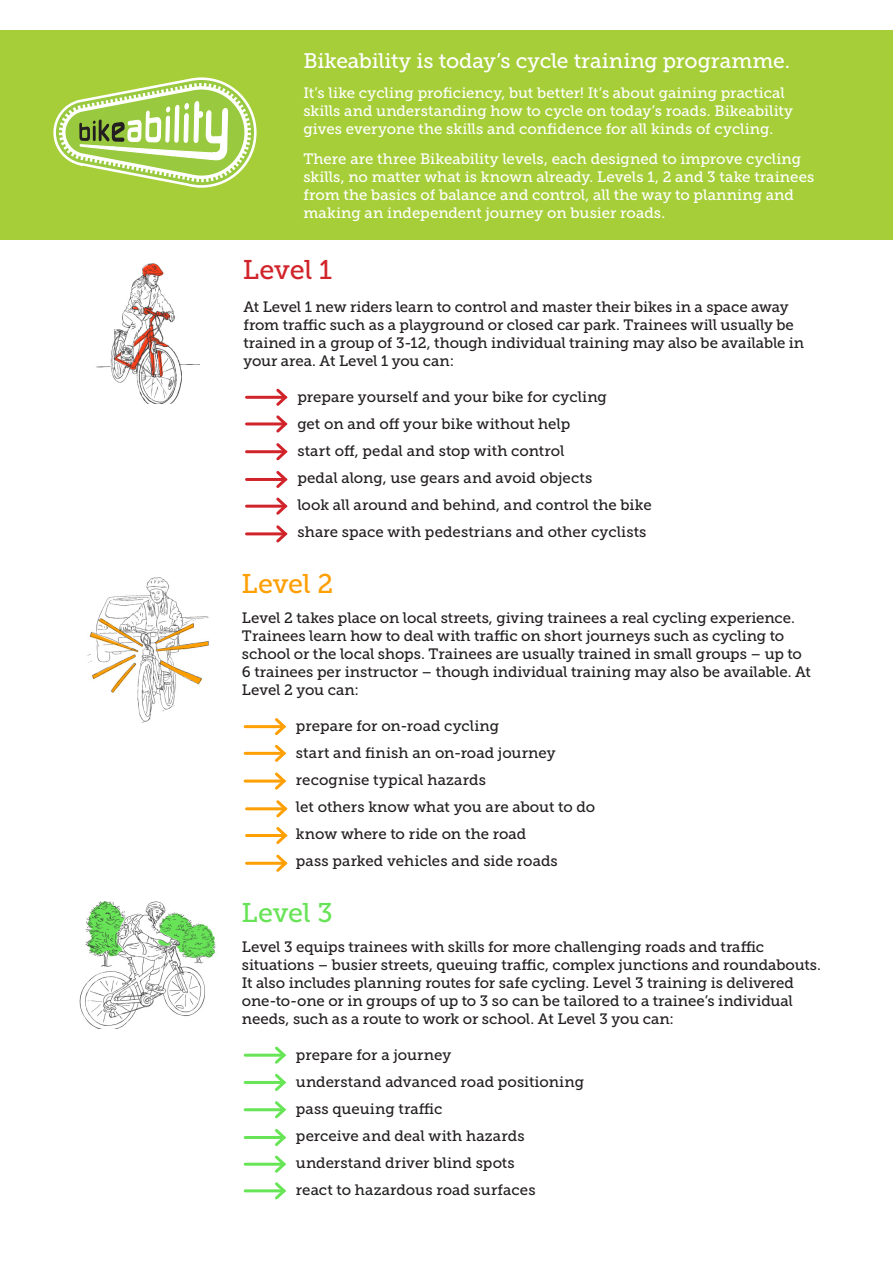
<style>
.page{position:relative;width:893px;height:1263px;background:#fff}
.page>*{position:absolute;margin:0;border:0;box-sizing:border-box;transform-origin:0 0}
.t1{font:27px "Museo Slab 500";letter-spacing:-.01em;color:#d1232a}
.t2{font:27px "Museo Slab 500";letter-spacing:-.01em;color:#fe9f03}
.t3{font:27px "Museo Slab 500";letter-spacing:-.01em;color:#68e357}
.t4{font:21px "Museo Slab 500";letter-spacing:-.005em;color:#fff}
.t5{font:15px/27px "Museo Slab 500";color:#231f20}
.t6{font:15px/18px "Museo Slab 500";color:#fff}
</style>
<div class="page">
<div style="left:0;top:30px;width:892px;height:210px;background:#a6ce39"></div>
<svg style="left:53px;top:77px;width:204px;height:111px"></svg>
<img style="left:96px;top:264px;width:104px;height:139px">
<img style="left:87px;top:578px;width:122px;height:144px">
<img style="left:79px;top:902px;width:137px;height:126px">
<hr style="left:247px;top:396px;width:38px;height:3px;background:#d1232a">
<hr style="left:245px;top:725px;width:39px;height:3px;background:#fe9f03">
<hr style="left:245px;top:1054px;width:39px;height:3px;background:#67e556">
<hr style="left:247px;top:450px;width:38px;height:3px;background:#d1232a">
<hr style="left:245px;top:779px;width:39px;height:3px;background:#fe9f03">
<hr style="left:245px;top:1108px;width:39px;height:3px;background:#67e556">
<hr style="left:247px;top:422px;width:38px;height:3px;background:#d1232a">
<hr style="left:245px;top:752px;width:39px;height:3px;background:#fe9f03">
<hr style="left:245px;top:1081px;width:39px;height:3px;background:#67e556">
<hr style="left:247px;top:478px;width:38px;height:3px;background:#d1232a">
<hr style="left:247px;top:807px;width:38px;height:3px;background:#fe9f03">
<hr style="left:245px;top:1136px;width:39px;height:3px;background:#67e556">
<hr style="left:247px;top:505px;width:38px;height:3px;background:#d1232a">
<svg style="left:274px;top:388px;width:14px;height:127px"></svg>
<hr style="left:247px;top:834px;width:38px;height:3px;background:#fe9f03">
<hr style="left:245px;top:1163px;width:39px;height:3px;background:#67e556">
<hr style="left:247px;top:532px;width:38px;height:3px;background:#d1232a">
<svg style="left:274px;top:525px;width:14px;height:18px"></svg>
<hr style="left:247px;top:862px;width:38px;height:3px;background:#fe9f03">
<svg style="left:272px;top:718px;width:16px;height:154px"></svg>
<hr style="left:245px;top:1189px;width:39px;height:3px;background:#67e556">
<svg style="left:272px;top:1046px;width:14px;height:154px"></svg>
<h2 class="t4" style="left:303px;top:49px;width:488px">Bikeability is today’s cycle training programme.</h2>
<p class="t6" style="left:303px;top:84px;width:491px">It’s like cycling proficiency, but better! It’s about gaining practical skills and understanding how to cycle on today’s roads. Bikeability gives everyone the skills and confidence for all kinds of cycling.</p>
<p class="t6" style="left:303px;top:150px;width:512px">There are three Bikeability levels, each designed to improve cycling skills, no matter what is known already. Levels 1, 2 and 3 take trainees from the basics of balance and control, all the way to planning and making an independent journey on busier roads.</p>
<h1 class="t1" style="left:243px;top:255px;width:90px">Level 1</h1>
<p class="t5" style="left:243px;top:298px;width:562px;line-height:18px">At Level 1 new riders learn to control and master their bikes in a space away from traffic such as a playground or closed car park. Trainees will usually be trained in a group of 3-12, though individual training may also be available in your area. At Level 1 you can:</p>
<p class="t5" style="left:297px;top:383px;width:356px">prepare yourself and your bike for cycling<br>get on and off your bike without help<br>start off, pedal and stop with control<br>pedal along, use gears and avoid objects<br>look all around and behind, and control the bike share space with pedestrians and other cyclists</p>
<h1 class="t2" style="left:242px;top:568px;width:93px">Level 2</h1>
<p class="t5" style="left:242px;top:608px;width:570px;line-height:18px">Level 2 takes place on local streets, giving trainees a real cycling experience.<br>Trainees learn how to deal with traffic on short journeys such as cycling to school or the local shops. Trainees are usually trained in small groups – up to 6 trainees per instructor – though individual training may also be available. At Level 2 you can:</p>
<p class="t5" style="left:296px;top:712px;width:301px">prepare for on-road cycling<br>start and finish an on-road journey recognise typical hazards<br>let others know what you are about to do know where to ride on the road<br>pass parked vehicles and side roads</p>
<h1 class="t3" style="left:242px;top:898px;width:93px">Level 3</h1>
<p class="t5" style="left:242px;top:938px;width:581px;line-height:18px">Level 3 equips trainees with skills for more challenging roads and traffic situations – busier streets, queuing traffic, complex junctions and roundabouts.<br>It also includes planning routes for safe cycling. Level 3 training is delivered one-to-one or in groups of up to 3 so can be tailored to a trainee’s individual needs, such as a route to work or school. At Level 3 you can:</p>
<p class="t5" style="left:296px;top:1041px;width:290px">prepare for a journey<br>understand advanced road positioning pass queuing traffic<br>perceive and deal with hazards understand driver blind spots<br>react to hazardous road surfaces</p>
</div>
